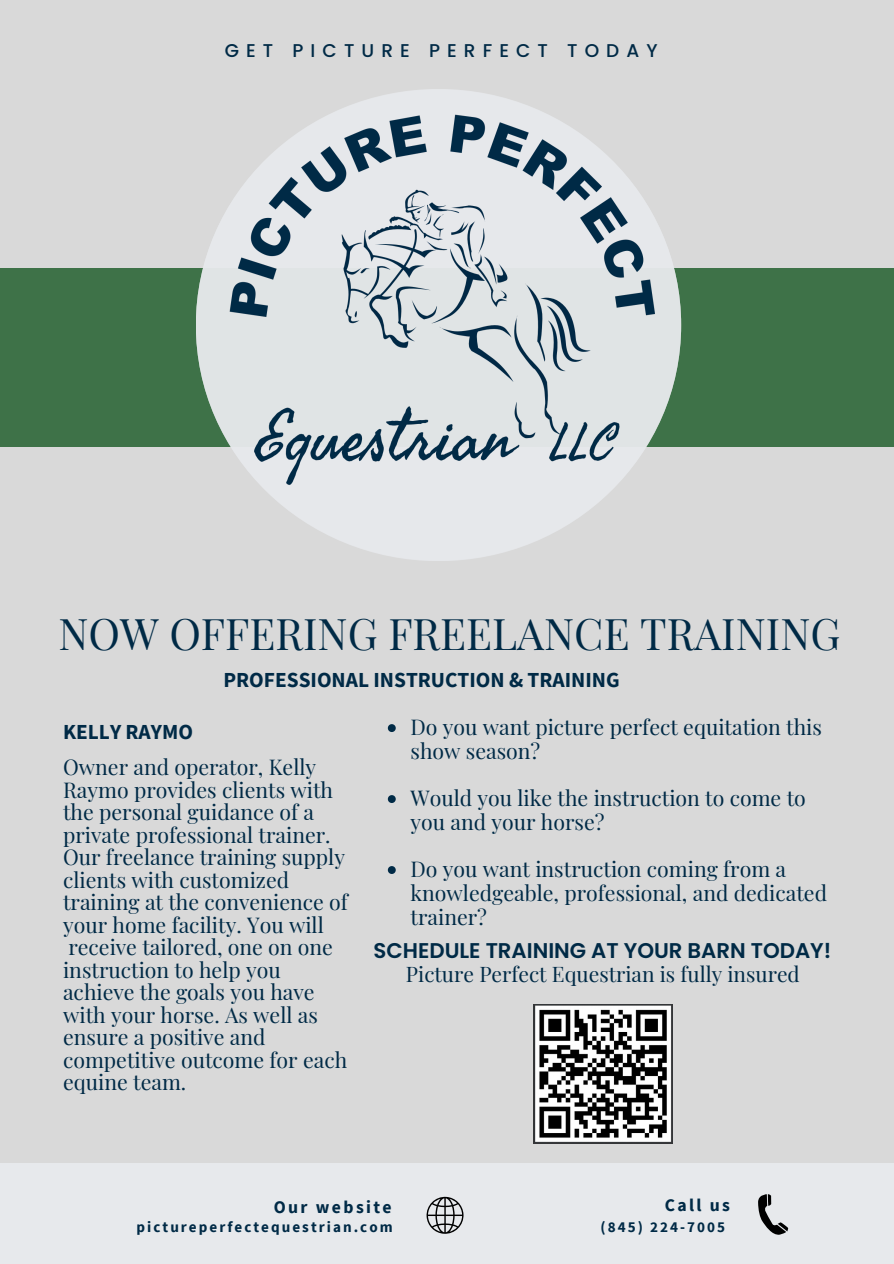
<style>
.page{position:relative;width:894px;height:1264px;background:#fff}
.page>*{position:absolute;margin:0;border:0;box-sizing:border-box;transform-origin:0 0}
.t1{font:42.6px "Playfair Display";color:#002a46}
.t2{font:21.3px/22.5px "Playfair Display";color:#002a46}
.t3{font:700 21.3px "Source Sans Pro";color:#002a46}
.t4{font:600 21.3px "Poppins";color:#002a46}
.t5{font:21px "Playfair Display";color:#002a46}
.t6{font:500 18.45px "Poppins";letter-spacing:.385em;color:#002a46}
.t7{font:700 17.7px "Source Sans Pro";letter-spacing:.135em;color:#002a46}
.t8{font:700 15.15px "Source Sans Pro";letter-spacing:.135em;color:#002a46}
</style>
<div class="page">
<div style="left:0;top:0;width:893px;height:1263px;background:#d9d9d9"></div>
<div style="left:0;top:268px;width:893px;height:179px;background:#3e7248"></div>
<div style="left:0;top:1162px;width:893px;height:101px;background:#e7e9ec"></div>
<svg style="left:758px;top:1194px;width:30px;height:41px"></svg>
<svg style="left:426px;top:1196px;width:38px;height:38px"></svg>
<img style="left:533px;top:1004px;width:139px;height:139px">
<div style="left:196px;top:89px;width:485px;height:471px;background:#e7e9ec;border-radius:50%"></div>
<img style="left:191px;top:51px;width:481px;height:482px;border-radius:50%">
<svg style="left:388px;top:724px;width:7px;height:8px"></svg>
<svg style="left:388px;top:795px;width:7px;height:8px"></svg>
<svg style="left:388px;top:866px;width:7px;height:8px"></svg>
<p class="t6" style="left:225px;top:38px;width:434px">GET PICTURE PERFECT TODAY</p>
<h1 class="t1" style="left:58px;top:603px;width:783px">NOW OFFERING FREELANCE TRAINING</h1>
<p class="t3" style="left:223px;top:666px;width:397px">PROFESSIONAL INSTRUCTION &amp; TRAINING</p>
<p class="t3" style="left:63px;top:717px;width:131px">KELLY RAYMO</p>
<p class="t2" style="left:63px;top:755px;width:286px">Owner and operator, Kelly<br>Raymo provides clients with the personal guidance of a private professional trainer.<br>Our freelance training supply clients with customized training at the convenience of your home facility. You will receive tailored, one on one instruction to help you achieve the goals you have with your horse. As well as ensure a positive and competitive outcome for each equine team.</p>
<p class="t2" style="left:410px;top:714px;width:413px;line-height:23.7px">Do you want picture perfect equitation this show season?</p>
<p class="t2" style="left:410px;top:785px;width:397px;line-height:23.7px">Would you like the instruction to come to you and your horse?</p>
<p class="t2" style="left:410px;top:856px;width:418px;line-height:23.7px">Do you want instruction coming from a knowledgeable, professional, and dedicated trainer?</p>
<p class="t4" style="left:373px;top:935px;width:459px">SCHEDULE TRAINING AT YOUR BARN TODAY!</p>
<p class="t5" style="left:406px;top:958px;width:395px">Picture Perfect Equestrian is fully insured</p>
<p class="t7" style="left:273px;top:1195px;width:120px">Our website</p>
<p class="t8" style="left:136px;top:1216px;width:257px">pictureperfectequestrian.com</p>
<p class="t7" style="left:664px;top:1193px;width:67px">Call us</p>
<p class="t8" style="left:600px;top:1216px;width:126px">(845) 224-7005</p>
</div>
